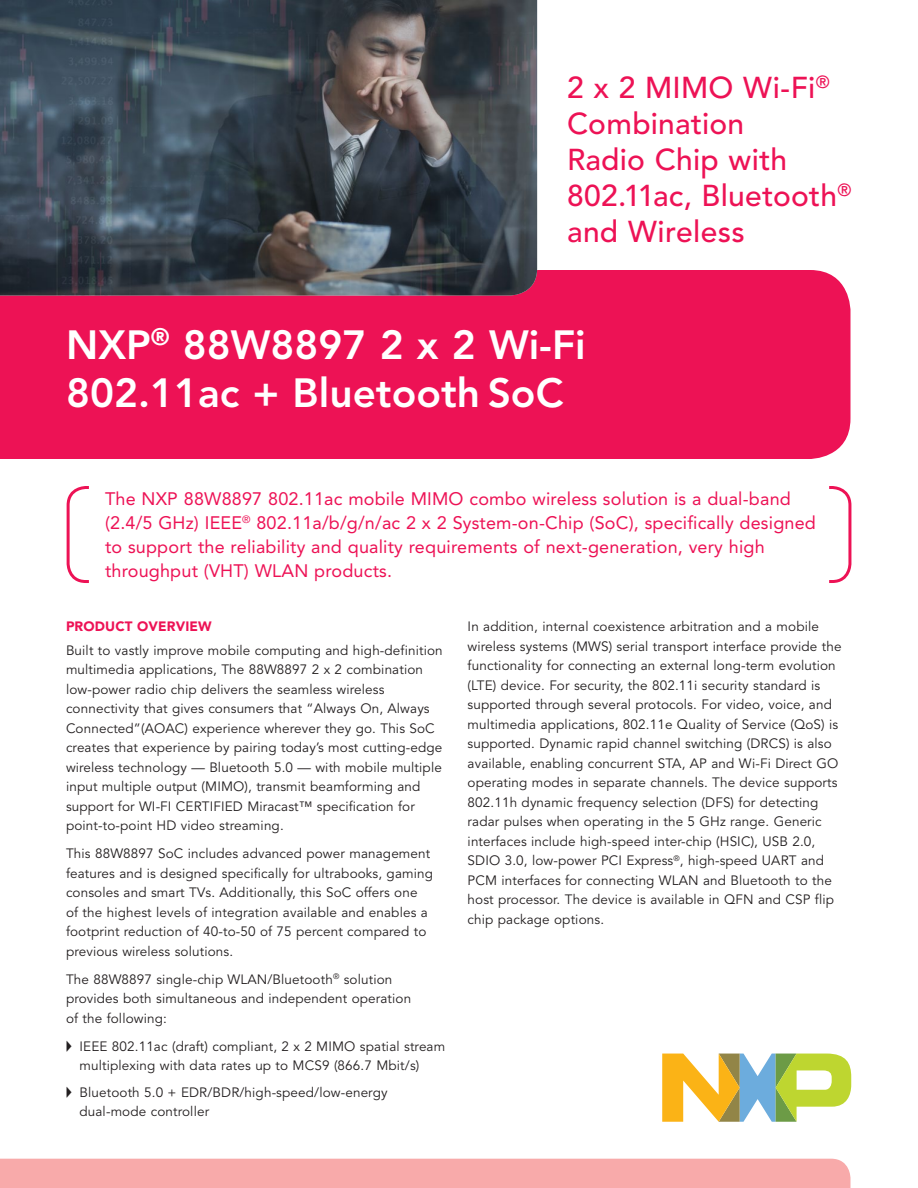
<style>
.page{position:relative;width:918px;height:1188px;background:#fff}
.page>*{position:absolute;margin:0;border:0;box-sizing:border-box;transform-origin:0 0}
.t1{font:800 40.5px/48.6px "Avenir LT Std";color:#fff}
.t2{font:500 30px/36px "Avenir LT Std";letter-spacing:.01em;color:#ed1255}
.t3{font:18px/24px "Avenir LT Std";letter-spacing:.01em;color:#ed1255}
.t4{font:13.5px/19.5px "Avenir LT Std";letter-spacing:.01em;color:#231f20}
.t5{font:900 13.5px "Avenir LT Std";letter-spacing:.01em;color:#ed1255}
</style>
<div class="page">
<div style="left:0;top:1159px;width:850px;height:29px;background:#f8aaaa"></div>
<div style="left:0;top:270px;width:850px;height:189px;background:#ed1255"></div>
<svg style="left:66px;top:486px;width:786px;height:97px"></svg>
<img style="left:0;top:0;width:537px;height:296px">
<svg style="left:662px;top:1054px;width:189px;height:68px"></svg>
<h2 class="t2" style="left:567px;top:70px;width:286px">2 x 2 MIMO Wi-Fi<sup>®<br></sup>Combination<br>Radio Chip with<br>802.11ac, Bluetooth<sup>® </sup>and Wireless</h2>
<h1 class="t1" style="left:66px;top:320px;width:521px">NXP<sup>®</sup> 88W8897 2 x 2 Wi-Fi<br>802.11ac + Bluetooth SoC</h1>
<p class="t3" style="left:105px;top:487px;width:712px">The NXP 88W8897 802.11ac mobile MIMO combo wireless solution is a dual-band (2.4/5 GHz) IEEE<sup>®</sup> 802.11a/b/g/n/ac 2 x 2 System-on-Chip (SoC), specifically designed to support the reliability and quality requirements of next-generation, very high throughput (VHT) WLAN products.</p>
<p class="t5" style="left:66px;top:618px;width:147px">PRODUCT OVERVIEW</p>
<p class="t4" style="left:66px;top:641px;width:378px">Built to vastly improve mobile computing and high-definition multimedia applications, The 88W8897 2 x 2 combination low-power radio chip delivers the seamless wireless connectivity that gives consumers that “Always On, Always Connected”(AOAC) experience wherever they go. This SoC creates that experience by pairing today’s most cutting-edge wireless technology — Bluetooth 5.0 — with mobile multiple input multiple output (MIMO), transmit beamforming and support for WI-FI CERTIFIED Miracast™ specification for point-to-point HD video streaming.</p>
<p class="t4" style="left:66px;top:844px;width:369px">This 88W8897 SoC includes advanced power management features and is designed specifically for ultrabooks, gaming consoles and smart TVs. Additionally, this SoC offers one of the highest levels of integration available and enables a footprint reduction of 40-to-50 of 75 percent compared to previous wireless solutions.</p>
<p class="t4" style="left:66px;top:970px;width:347px">The 88W8897 single-chip WLAN/Bluetooth<sup>®</sup> solution provides both simultaneous and independent operation of the following:</p>
<p class="t4" style="left:80px;top:1037px;width:367px;text-indent:-14px">◆ IEEE 802.11ac (draft) compliant, 2 x 2 MIMO spatial stream multiplexing with data rates up to MCS9 (866.7 Mbit/s)</p>
<p class="t4" style="left:80px;top:1083px;width:310px;text-indent:-14px">◆ Bluetooth 5.0 + EDR/BDR/high-speed/low-energy dual-mode controller</p>
<p class="t4" style="left:468px;top:617px;width:375px">In addition, internal coexistence arbitration and a mobile wireless systems (MWS) serial transport interface provide the functionality for connecting an external long-term evolution (LTE) device. For security, the 802.11i security standard is supported through several protocols. For video, voice, and multimedia applications, 802.11e Quality of Service (QoS) is supported. Dynamic rapid channel switching (DRCS) is also available, enabling concurrent STA, AP and Wi-Fi Direct GO operating modes in separate channels. The device supports 802.11h dynamic frequency selection (DFS) for detecting radar pulses when operating in the 5 GHz range. Generic interfaces include high-speed inter-chip (HSIC), USB 2.0, SDIO 3.0, low-power PCI Express<sup>®</sup>, high-speed UART and PCM interfaces for connecting WLAN and Bluetooth to the host processor. The device is available in QFN and CSP flip chip package options.</p>
</div>
